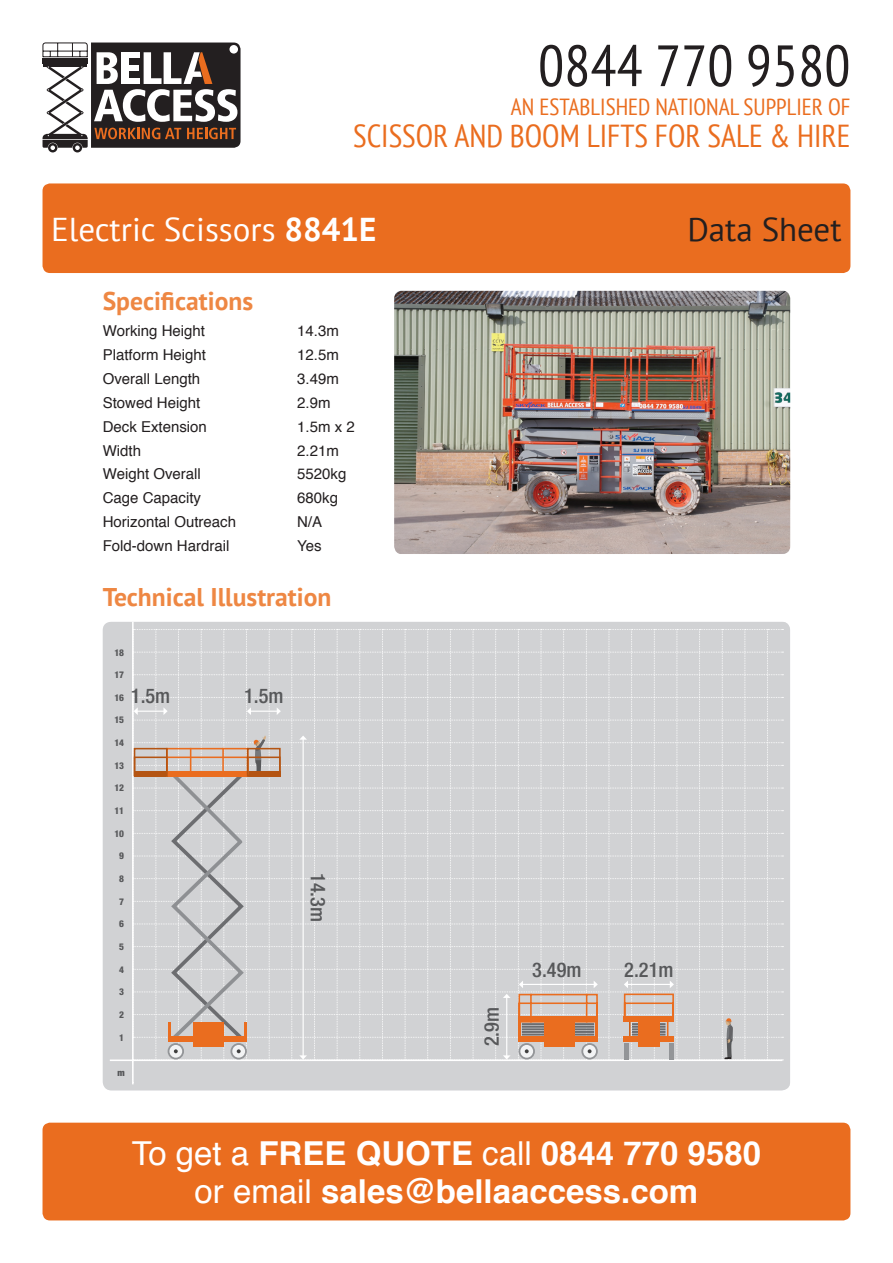
<style>
.page{position:relative;width:893px;height:1263px;background:#fff}
.page>*{position:absolute;margin:0;border:0;box-sizing:border-box;transform-origin:0 0}
.t1{font:condensed 58.05px "PT Sans";color:#231f20}
.t2{font:700 33px/37.5px "Helvetica";color:#fff;text-align:center}
.t3{font:33px "PT Sans";color:#fff}
.t4{font:33px "PT Sans";color:#231f20}
.t5{font:condensed 31.8px "PT Sans";color:#ea6d1f}
.t6{font:700 25.5px "PT Sans";color:#ee8743}
.t7{font:condensed 23.25px "PT Sans";color:#ea6d1f}
.t8{font:500 condensed 20.25px "Helvetica Neue";color:#57585a}
.t9{font:15px "Helvetica";color:#231f20}
.t10{font:800 condensed 9.3px "Helvetica Neue";color:#57585a}
.t11{font:900 condensed 9.3px "Helvetica Neue";color:#57585a}
.s1{font-weight:700}
.s2{font-weight:400}
</style>
<div class="page">
<svg style="left:43px;top:43px;width:198px;height:109px"></svg>
<img style="left:394px;top:291px;width:396px;height:263px">
<div style="left:103px;top:622px;width:687px;height:468px;background:#d1d2d4"></div>
<div style="left:108px;top:622px;width:676px;height:464px;background:#d1d2d4"></div>
<svg style="left:132px;top:629px;width:651px;height:454px;background:#d2d0d0"></svg>
<div style="left:43px;top:183px;width:807px;height:90px;background:#ea6d1f;border-radius:8px"></div>
<div style="left:43px;top:1123px;width:807px;height:97px;background:#ea6d1f;border-radius:8px"></div>
<h1 class="t1" style="left:538px;top:28px;width:314px">0844 770 9580</h1>
<h3 class="t7" style="left:511px;top:91px;width:341px">AN ESTABLISHED NATIONAL SUPPLIER OF</h3>
<h3 class="t5" style="left:353px;top:116px;width:499px">SCISSOR AND BOOM LIFTS FOR SALE &amp; HIRE</h3>
<h2 class="t3" style="left:51px;top:208px;width:327px">Electric Scissors <span class="s1">8841E</span></h2>
<h2 class="t4" style="left:687px;top:208px;width:156px">Data Sheet</h2>
<h3 class="t6" style="left:103px;top:284px;width:152px">Specifications</h3>
<p class="t9" style="left:103px;top:319px;width:104px">Working Height</p>
<p class="t9" style="left:297px;top:319px;width:43px">14.3m</p>
<p class="t9" style="left:103px;top:343px;width:105px">Platform Height</p>
<p class="t9" style="left:297px;top:343px;width:43px">12.5m</p>
<p class="t9" style="left:103px;top:367px;width:99px">Overall Length</p>
<p class="t9" style="left:297px;top:367px;width:43px">3.49m</p>
<p class="t9" style="left:103px;top:391px;width:99px">Stowed Height</p>
<p class="t9" style="left:297px;top:391px;width:35px">2.9m</p>
<p class="t9" style="left:103px;top:415px;width:106px">Deck Extension</p>
<p class="t9" style="left:297px;top:415px;width:59px">1.5m x 2</p>
<p class="t9" style="left:103px;top:439px;width:40px">Width</p>
<p class="t9" style="left:297px;top:439px;width:43px">2.21m</p>
<p class="t9" style="left:103px;top:463px;width:100px">Weight Overall</p>
<p class="t9" style="left:297px;top:463px;width:51px">5520kg</p>
<p class="t9" style="left:103px;top:486px;width:100px">Cage Capacity</p>
<p class="t9" style="left:297px;top:486px;width:42px">680kg</p>
<p class="t9" style="left:103px;top:510px;width:135px">Horizontal Outreach</p>
<p class="t9" style="left:297px;top:510px;width:27px">N/A</p>
<p class="t9" style="left:103px;top:534px;width:128px">Fold-down Hardrail</p>
<p class="t9" style="left:297px;top:534px;width:26px">Yes</p>
<h3 class="t6" style="left:103px;top:580px;width:230px">Technical Illustration</h3>
<p class="t10" style="left:114px;top:646px;width:11px">18</p>
<p class="t10" style="left:114px;top:669px;width:11px">17</p>
<p class="t10" style="left:114px;top:692px;width:11px">16</p>
<p class="t10" style="left:114px;top:714px;width:11px">15</p>
<p class="t10" style="left:114px;top:737px;width:11px">14</p>
<p class="t10" style="left:114px;top:760px;width:11px">13</p>
<p class="t10" style="left:114px;top:782px;width:11px">12</p>
<p class="t10" style="left:114px;top:805px;width:11px">11</p>
<p class="t10" style="left:114px;top:828px;width:11px">10</p>
<p class="t10" style="left:119px;top:850px;width:6px">9</p>
<p class="t10" style="left:119px;top:873px;width:6px">8</p>
<p class="t10" style="left:119px;top:896px;width:6px">7</p>
<p class="t10" style="left:119px;top:918px;width:6px">6</p>
<p class="t10" style="left:119px;top:941px;width:6px">5</p>
<p class="t10" style="left:119px;top:964px;width:6px">4</p>
<p class="t10" style="left:119px;top:986px;width:6px">3</p>
<p class="t10" style="left:119px;top:1009px;width:6px">2</p>
<p class="t10" style="left:119px;top:1032px;width:6px">1</p>
<p class="t11" style="left:117px;top:1067px;width:9px">m</p>
<h3 class="t8" style="left:131px;top:684px;width:41px">1.5m</h3>
<h3 class="t8" style="left:244px;top:684px;width:41px">1.5m</h3>
<h3 class="t8" style="left:330px;top:873px;width:51px;rotate:90deg">14.3m</h3>
<h3 class="t8" style="left:480px;top:1046px;width:41px;rotate:-90deg">2.9m</h3>
<h3 class="t8" style="left:532px;top:957px;width:51px">3.49m</h3>
<h3 class="t8" style="left:624px;top:957px;width:51px">2.21m</h3>
<h2 class="t2" style="left:132px;top:1135px;width:631px"><span class="s2">To get a</span> FREE QUOTE <span class="s2">call</span> 0844 770 9580 <span class="s2">or email</span> sales@bellaaccess.com</h2>
</div>
